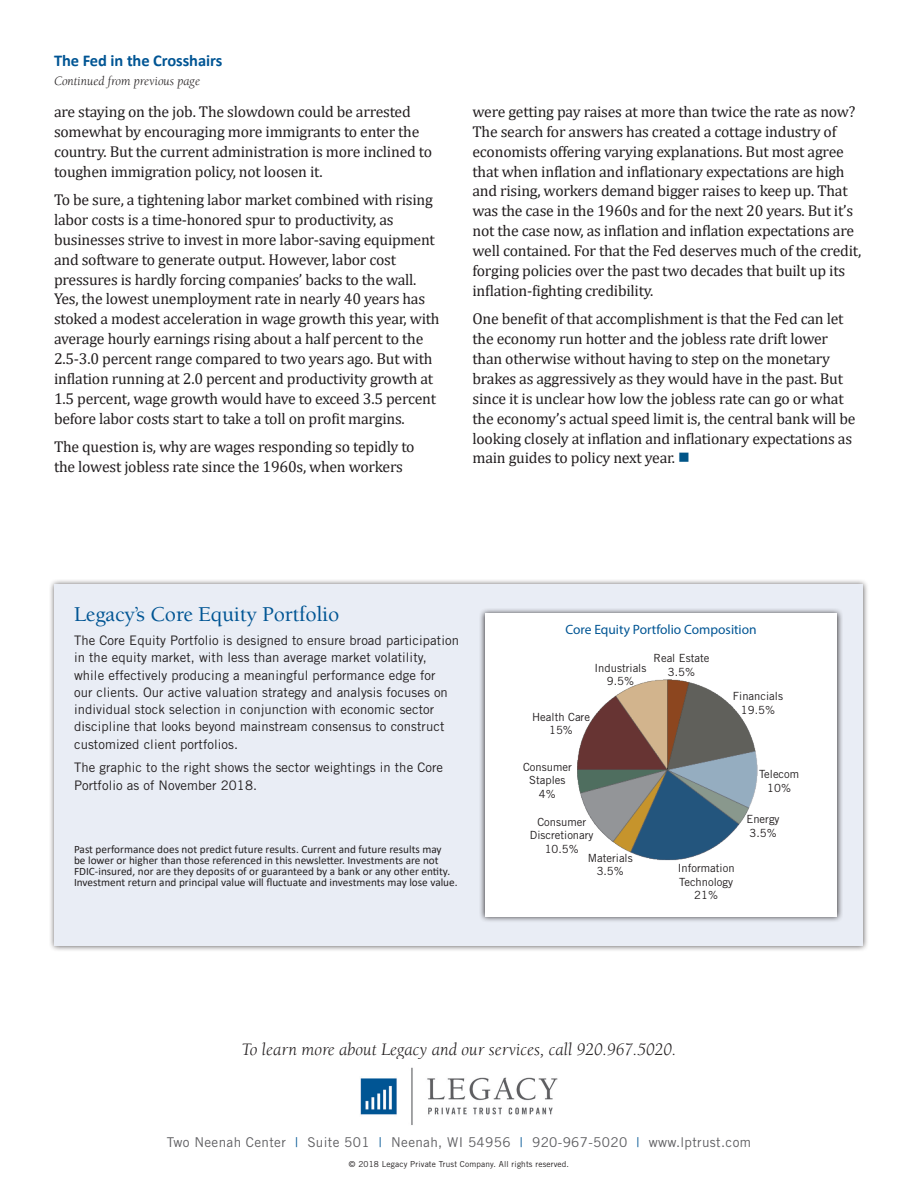
<style>
.page{position:relative;width:918px;height:1188px;background:#fff}
.page>*{position:absolute;margin:0;border:0;box-sizing:border-box;transform-origin:0 0}
.SAA_headline_1_13_11{font:500 21.75px "Berkeley Std";letter-spacing:-.01em;color:#005594}
.back_contact_info{font:italic 18px "Berkeley Std";color:#231f20}
.subhead_11_13_75_lea{font:700 16.5px "Calibri";letter-spacing:-.005em;color:#005594}
.body_10_5_13_25__-10{font:15.75px/19.8px "Cambria";letter-spacing:-.015em;color:#231f20}
.back_address{font:13.5px "Trade Gothic LT Std";letter-spacing:.025em;color:#5f5f62}
.t1{font:13.5px "Myriad Pro";color:#005594}
.SAA_headline_1_13_11-2{font:13.2px/17.2px "Trade Gothic LT Std";letter-spacing:.005em;color:#231f20}
.continued_left{font:italic 13.2px "Berkeley Std";color:#231f20}
.SGP_disclosure{font:11.25px/11.2px "Calibri";color:#231f20}
.t2{font:11.25px/13.5px "Trade Gothic LT Std";color:#231f20;text-align:center}
.back_copyright_cutli{font:8.25px "Trade Gothic LT Std";letter-spacing:.02em;color:#231f20}
.s1{color:#005487}
.s2{color:#005594}
</style>
<div class="page">
<img style="left:360px;top:1067px;width:198px;height:58px">
<div style="left:49px;top:578px;width:820px;height:374px;background:#231f20;opacity:.75"></div>
<div style="left:55px;top:584px;width:808px;height:362px;background:#e9edf5"></div>
<div style="left:479px;top:607px;width:364px;height:316px;background:#231f20;opacity:.9"></div>
<div style="left:485px;top:613px;width:352px;height:304px;background:#fff"></div>
<img style="left:578px;top:679px;width:180px;height:181px">
<p class="subhead_11_13_75_lea" style="left:54px;top:49px;width:170px">The Fed in the Crosshairs</p>
<p class="continued_left" style="left:54px;top:74px;width:148px">Continued from previous page</p>
<p class="body_10_5_13_25__-10" style="left:54px;top:102px;width:380px">are staying on the job. The slowdown could be arrested somewhat by encouraging more immigrants to enter the country. But the current administration is more inclined to toughen immigration policy, not loosen it.</p>
<p class="body_10_5_13_25__-10" style="left:54px;top:190px;width:387px">To be sure, a tightening labor market combined with rising labor costs is a time-honored spur to productivity, as businesses strive to invest in more labor-saving equipment and software to generate output. However, labor cost pressures is hardly forcing companies’ backs to the wall.<br>Yes, the lowest unemployment rate in nearly 40 years has stoked a modest acceleration in wage growth this year, with average hourly earnings rising about a half percent to the 2.5-3.0 percent range compared to two years ago. But with inflation running at 2.0 percent and productivity growth at 1.5 percent, wage growth would have to exceed 3.5 percent before labor costs start to take a toll on profit margins.</p>
<p class="body_10_5_13_25__-10" style="left:54px;top:437px;width:362px">The question is, why are wages responding so tepidly to the lowest jobless rate since the 1960s, when workers</p>
<p class="body_10_5_13_25__-10" style="left:472px;top:102px;width:390px">were getting pay raises at more than twice the rate as now?<br>The search for answers has created a cottage industry of economists offering varying explanations. But most agree that when inflation and inflationary expectations are high and rising, workers demand bigger raises to keep up. That was the case in the 1960s and for the next 20 years. But it’s not the case now, as inflation and inflation expectations are well contained. For that the Fed deserves much of the credit, forging policies over the past two decades that built up its inflation-fighting credibility.</p>
<p class="body_10_5_13_25__-10" style="left:472px;top:309px;width:385px">One benefit of that accomplishment is that the Fed can let the economy run hotter and the jobless rate drift lower than otherwise without having to step on the monetary brakes as aggressively as they would have in the past. But since it is unclear how low the jobless rate can go or what the economy’s actual speed limit is, the central bank will be looking closely at inflation and inflationary expectations as main guides to policy next year. <span class="s1">■</span></p>
<p class="SAA_headline_1_13_11" style="left:74px;top:603px;width:267px">Legacy’s Core Equity Portfolio</p>
<p class="SAA_headline_1_13_11-2" style="left:74px;top:632px;width:386px">The Core Equity Portfolio is designed to ensure broad participation in the equity market, with less than average market volatility, while effectively producing a meaningful performance edge for<br>our clients. Our active valuation strategy and analysis focuses on individual stock selection in conjunction with economic sector discipline that looks beyond mainstream consensus to construct customized client portfolios.</p>
<p class="SAA_headline_1_13_11-2" style="left:74px;top:759px;width:371px">The graphic to the right shows the sector weightings in the Core<br>Portfolio as of November 2018.</p>
<p class="SGP_disclosure" style="left:74px;top:843px;width:385px">Past performance does not predict future results. Current and future results may<br>be lower or higher than those referenced in this newsletter. Investments are not FDIC-insured, nor are they deposits of or guaranteed by a bank or any other entity.<br>Investment return and principal value will fluctuate and investments may lose value.</p>
<p class="t1" style="left:565px;top:621px;width:193px">Core Equity Portfolio Composition</p>
<p class="t2" style="left:654px;top:651px;width:57px">Real Estate<br>3.5%</p>
<p class="t2" style="left:595px;top:661px;width:53px">Industrials<br>9.5%</p>
<p class="t2" style="left:532px;top:710px;width:59px">Health Care<br>15%</p>
<p class="t2" style="left:523px;top:760px;width:50px">Consumer</p>
<p class="t2" style="left:529px;top:773px;width:38px">Staples<br>4%</p>
<p class="t2" style="left:537px;top:815px;width:50px">Consumer</p>
<p class="t2" style="left:530px;top:828px;width:65px">Discretionary<br>10.5%</p>
<p class="t2" style="left:588px;top:851px;width:46px">Materials</p>
<p class="t2" style="left:597px;top:864px;width:29px">3.5%</p>
<p class="t2" style="left:733px;top:690px;width:52px">Financials<br>19.5%</p>
<p class="t2" style="left:759px;top:767px;width:42px">Telecom</p>
<p class="t2" style="left:767px;top:781px;width:25px">10%</p>
<p class="t2" style="left:678px;top:861px;width:58px">Information<br>Technology<br>21%</p>
<p class="t2" style="left:747px;top:812px;width:35px">Energy</p>
<p class="t2" style="left:749px;top:826px;width:29px">3.5%</p>
<p class="back_contact_info" style="left:241px;top:1039px;width:437px">To learn more about Legacy and our services, call 920.967.5020.</p>
<p class="back_address" style="left:167px;top:1134px;width:586px">Two Neenah Center <span class="s2">|</span> Suite 501 <span class="s2">|</span> Neenah, WI 54956 <span class="s2">|</span> 920-967-5020 <span class="s2">|</span> www.lptrust.com</p>
<p class="back_copyright_cutli" style="left:349px;top:1159px;width:222px">© 2018 Legacy Private Trust Company. All rights reserved.</p>
</div>
